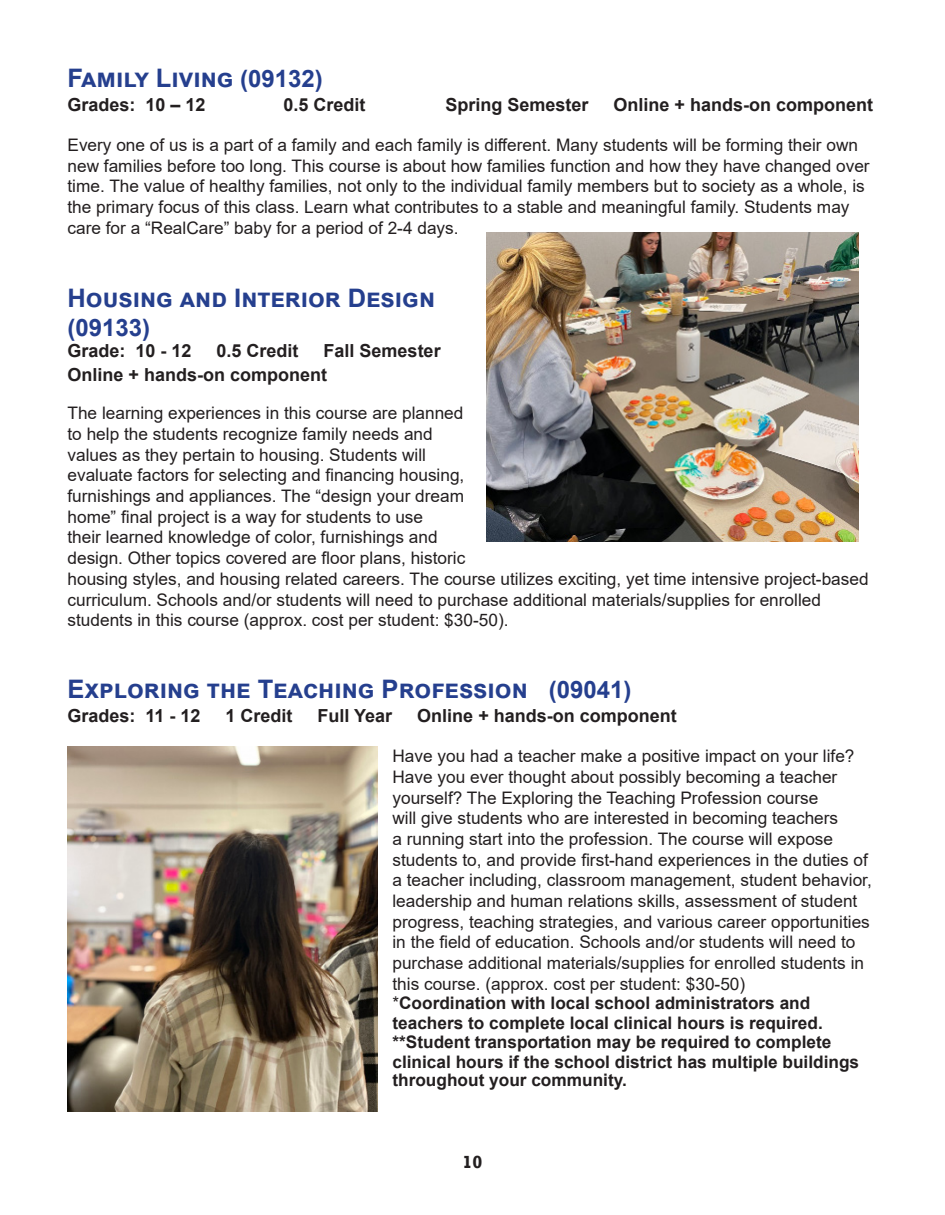
<style>
.page{position:relative;width:945px;height:1215px;background:#fff}
.page>*{position:absolute;margin:0;border:0;box-sizing:border-box;transform-origin:0 0}
.t1{font:700 25.5px "Arial";color:#253f8e}
.t2{font:700 24px "Arial";color:#253f8e}
.t3{font:700 18px/23.4px "Arial";color:#231f20}
.t4{font:700 18px "Rockwell";color:#231f20}
.t5{font:17.25px/20.7px "Arial";color:#231f20}
.t6{font:700 17.25px/18.8px "Arial";color:#231f20}
.s1{font-size:24px}
.s2{font-weight:400}
</style>
<div class="page">
<img style="left:487px;top:233px;width:371px;height:309px">
<img style="left:68px;top:747px;width:309px;height:365px">
<p class="t1" style="left:68px;top:60px;width:257px">Family Living <span class="s1">(09132)</span></p>
<p class="t3" style="left:68px;top:93px;width:140px">Grades: 10 – 12</p>
<p class="t3" style="left:284px;top:93px;width:84px">0.5 Credit</p>
<p class="t3" style="left:446px;top:93px;width:145px">Spring Semester</p>
<p class="t3" style="left:614px;top:93px;width:261px">Online + hands-on component</p>
<p class="t5" style="left:68px;top:135px;width:804px">Every one of us is a part of a family and each family is different. Many students will be forming their own new families before too long. This course is about how families function and how they have changed over time. The value of healthy families, not only to the individual family members but to society as a whole, is the primary focus of this class. Learn what contributes to a stable and meaningful family. Students may care for a “RealCare” baby for a period of 2-4 days.</p>
<p class="t1" style="left:68px;top:280px;width:369px">Housing and Interior Design</p>
<p class="t2" style="left:68px;top:310px;width:84px">(09133)</p>
<p class="t3" style="left:68px;top:339px;width:126px">Grade: 10 - 12</p>
<p class="t3" style="left:217px;top:339px;width:84px">0.5 Credit</p>
<p class="t3" style="left:68px;top:339px;width:375px;text-indent:256px">Fall Semester<br>Online + hands-on component</p>
<p class="t5" style="left:68px;top:403px;width:803px">The learning experiences in this course are planned<br>to help the students recognize family needs and<br>values as they pertain to housing. Students will<br>evaluate factors for selecting and financing housing,<br>furnishings and appliances. The “design your dream<br>home” final project is a way for students to use<br>their learned knowledge of color, furnishings and<br>design. Other topics covered are floor plans, historic<br>housing styles, and housing related careers. The course utilizes exciting, yet time intensive project-based curriculum. Schools and/or students will need to purchase additional materials/supplies for enrolled students in this course (approx. cost per student: $30-50).</p>
<p class="t1" style="left:68px;top:671px;width:565px">Exploring the Teaching Profession <span class="s1">(09041)</span></p>
<p class="t3" style="left:68px;top:704px;width:135px">Grades: 11 - 12</p>
<p class="t3" style="left:226px;top:704px;width:69px">1 Credit</p>
<p class="t3" style="left:318px;top:704px;width:76px">Full Year</p>
<p class="t3" style="left:417px;top:704px;width:261px">Online + hands-on component</p>
<p class="t5" style="left:392px;top:746px;width:481px">Have you had a teacher make a positive impact on your life?<br>Have you ever thought about possibly becoming a teacher yourself? The Exploring the Teaching Profession course<br>will give students who are interested in becoming teachers<br>a running start into the profession. The course will expose students to, and provide first-hand experiences in the duties of a teacher including, classroom management, student behavior, leadership and human relations skills, assessment of student progress, teaching strategies, and various career opportunities in the field of education. Schools and/or students will need to purchase additional materials/supplies for enrolled students in this course. (approx. cost per student: $30-50)</p>
<p class="t6" style="left:392px;top:994px;width:432px;line-height:19.5px"><span class="s2">*</span>Coordination with local school administrators and teachers to complete local clinical hours is required.</p>
<p class="t6" style="left:392px;top:1033px;width:468px">**Student transportation may be required to complete clinical hours if the school district has multiple buildings throughout your community.</p>
<p class="t4" style="left:463px;top:1151px;width:21px">10</p>
</div>
